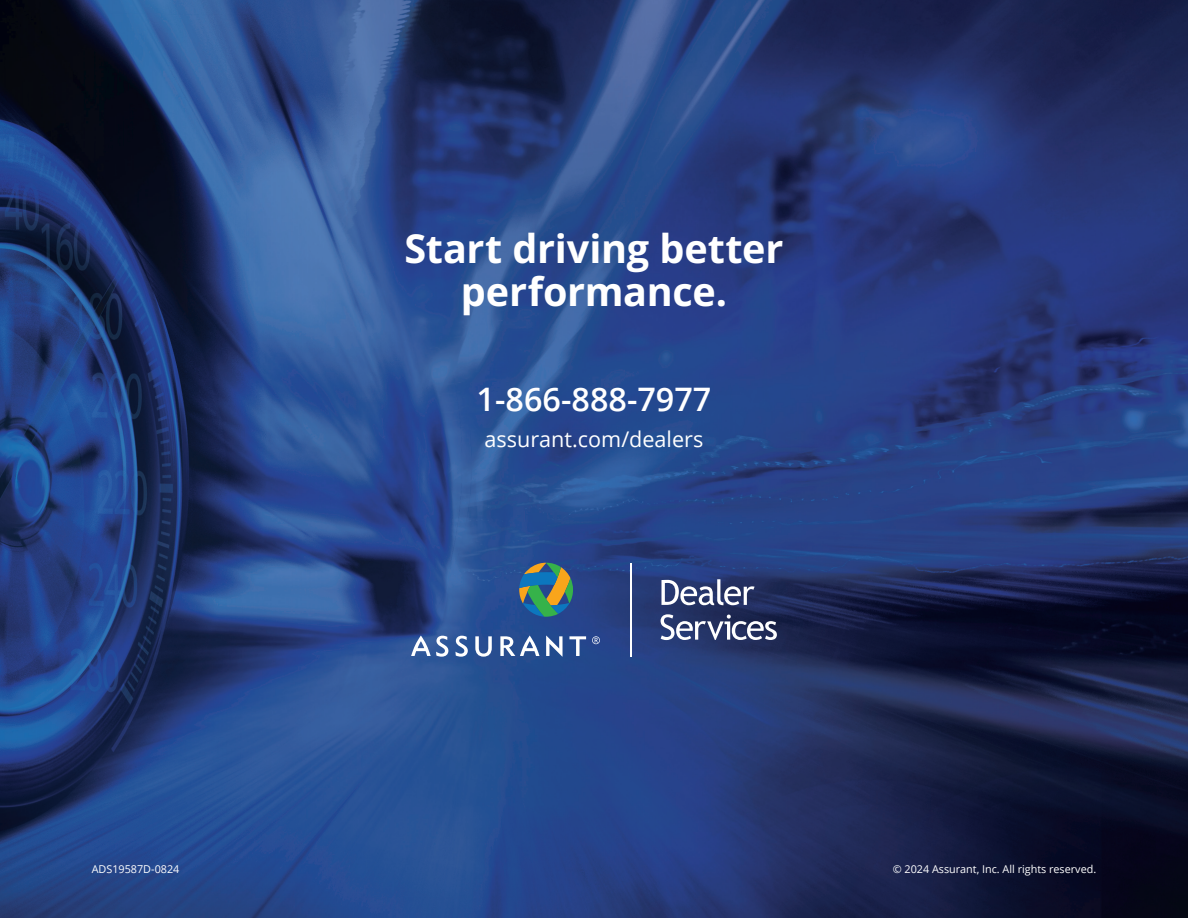
<style>
.page{position:relative;width:1188px;height:918px;background:#fff}
.page>*{position:absolute;margin:0;border:0;box-sizing:border-box;transform-origin:0 0}
.t1{font:700 39.6px/43.2px "Open Sans";letter-spacing:-.005em;color:#fff;text-align:center}
.t2{font:600 32.4px "Open Sans";color:#fff}
.t3{font:21.6px "Open Sans";color:#fff}
.t4{font:10.8px "Open Sans";color:#fff}
</style>
<div class="page">
<img style="left:0;top:0;width:1188px;height:918px">
<svg style="left:455px;top:636px;width:13px;height:21px"></svg>
<svg style="left:475px;top:636px;width:17px;height:21px"></svg>
<svg style="left:569px;top:636px;width:17px;height:20px"></svg>
<svg style="left:411px;top:636px;width:37px;height:21px"></svg>
<svg style="left:500px;top:636px;width:40px;height:20px"></svg>
<svg style="left:546px;top:636px;width:17px;height:21px"></svg>
<svg style="left:519px;top:563px;width:54px;height:54px;background:#517d70"></svg>
<svg style="left:592px;top:636px;width:8px;height:8px"></svg>
<hr style="left:631px;top:563px;width:1px;height:93px;background:#fff">
<svg style="left:661px;top:614px;width:116px;height:26px"></svg>
<svg style="left:661px;top:579px;width:94px;height:26px"></svg>
<h1 class="t1" style="left:405px;top:226px;width:380px">Start driving better performance.</h1>
<h2 class="t2" style="left:477px;top:377px;width:236px">1-866-888-7977</h2>
<h3 class="t3" style="left:485px;top:424px;width:220px">assurant.com/dealers</h3>
<p class="t4" style="left:92px;top:861px;width:89px">ADS19587D-0824</p>
<p class="t4" style="left:893px;top:861px;width:205px">© 2024 Assurant, Inc. All rights reserved.</p>
</div>
